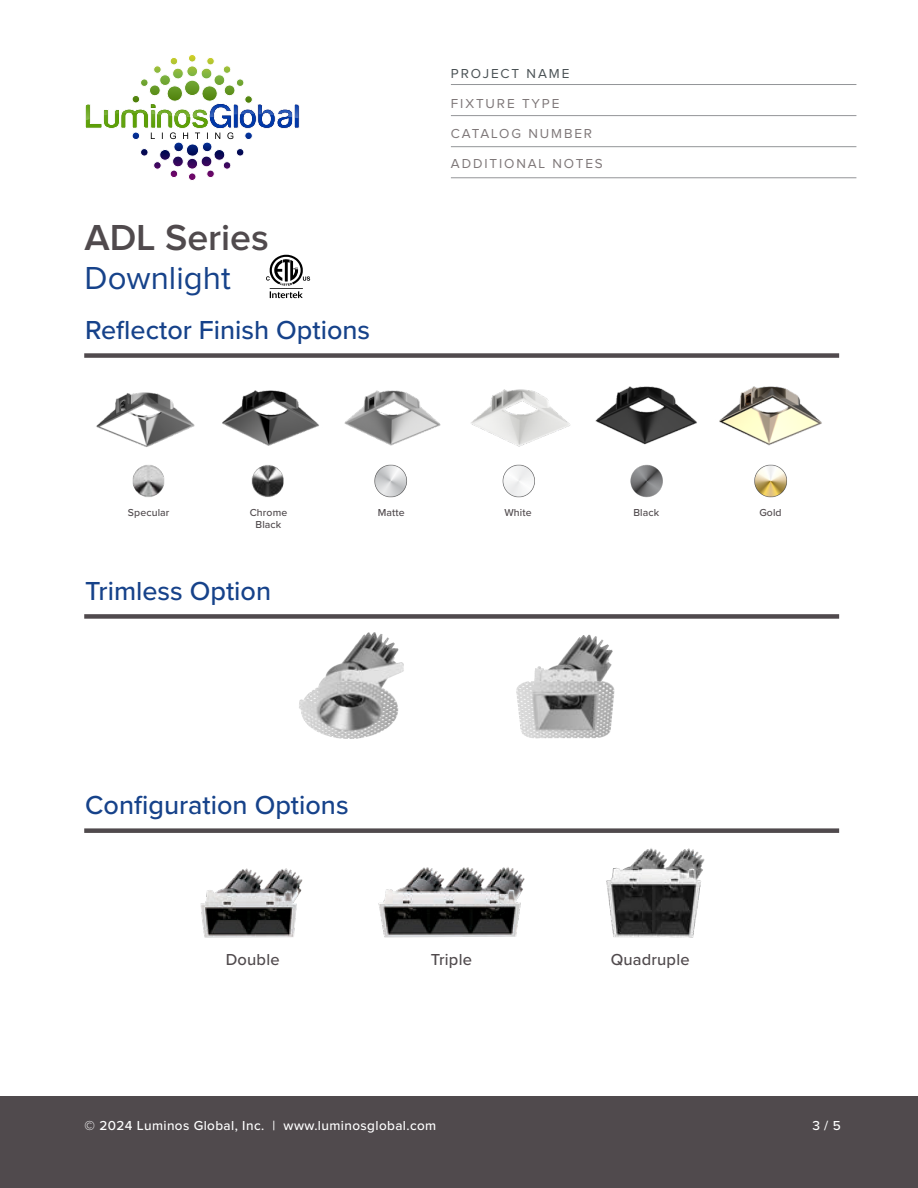
<style>
.page{position:relative;width:918px;height:1188px;background:#fff}
.page>*{position:absolute;margin:0;border:0;box-sizing:border-box;transform-origin:0 0}
.t1{font:600 37.5px "Proxima Nova";color:#504a4d}
.t2{font:33px "Proxima Nova";color:#16428a}
.t3{font:500 27px "Proxima Nova";color:#16428a}
.t4{font:500 16.5px "Proxima Nova";letter-spacing:.01em;color:#504a4d}
.t5{font:500 13.5px "Proxima Nova";letter-spacing:.03em;color:#fff}
.t6{font:13.5px "Proxima Nova";letter-spacing:.14em;color:#7e7778}
.t7{font:13.5px "Proxima Nova";letter-spacing:.14em;color:#495154}
.t8{font:500 10.5px "Proxima Nova";letter-spacing:.01em;color:#504a4d}
</style>
<div class="page">
<div style="left:0;top:1096px;width:918px;height:92px;background:#504a4d"></div>
<div style="left:84px;top:353px;width:755px;height:5px;background:#504a4d"></div>
<div style="left:84px;top:614px;width:755px;height:5px;background:#504a4d"></div>
<div style="left:84px;top:828px;width:755px;height:5px;background:#504a4d"></div>
<svg style="left:85px;top:54px;width:215px;height:127px"></svg>
<img style="left:222px;top:390px;width:97px;height:56px">
<img style="left:719px;top:386px;width:103px;height:60px">
<img style="left:471px;top:389px;width:99px;height:58px">
<img style="left:595px;top:386px;width:102px;height:59px">
<img style="left:344px;top:390px;width:97px;height:56px">
<img style="left:96px;top:392px;width:99px;height:55px">
<img style="left:516px;top:634px;width:99px;height:105px">
<img style="left:299px;top:632px;width:105px;height:107px">
<img style="left:132px;top:465px;width:33px;height:32px">
<img style="left:754px;top:464px;width:33px;height:34px">
<img style="left:630px;top:464px;width:33px;height:34px">
<img style="left:502px;top:464px;width:33px;height:34px">
<img style="left:374px;top:464px;width:33px;height:34px">
<img style="left:251px;top:465px;width:33px;height:32px">
<img style="left:200px;top:868px;width:103px;height:70px">
<img style="left:378px;top:867px;width:147px;height:71px">
<img style="left:606px;top:848px;width:99px;height:90px">
<hr style="left:451px;top:84px;width:405px;height:1px;background:#939598">
<hr style="left:451px;top:115px;width:405px;height:1px;background:#939598">
<hr style="left:451px;top:146px;width:405px;height:1px;background:#939598">
<hr style="left:451px;top:177px;width:405px;height:1px;background:#939598">
<svg style="left:266px;top:255px;width:44px;height:43px"></svg>
<h1 class="t1" style="left:85px;top:221px;width:186px">ADL Series</h1>
<p class="t2" style="left:85px;top:263px;width:148px">Downlight</p>
<p class="t3" style="left:85px;top:310px;width:286px">Reflector Finish Options</p>
<p class="t7" style="left:451px;top:67px;width:120px">PROJECT NAME</p>
<p class="t6" style="left:451px;top:97px;width:110px">FIXTURE TYPE</p>
<p class="t6" style="left:451px;top:127px;width:143px">CATALOG NUMBER</p>
<p class="t6" style="left:451px;top:157px;width:154px">ADDITIONAL NOTES</p>
<p class="t8" style="left:128px;top:505px;width:43px">Specular</p>
<p class="t8" style="left:250px;top:505px;width:39px">Chrome</p>
<p class="t8" style="left:378px;top:505px;width:28px">Matte</p>
<p class="t8" style="left:504px;top:505px;width:29px">White</p>
<p class="t8" style="left:633px;top:505px;width:27px">Black</p>
<p class="t8" style="left:759px;top:505px;width:24px">Gold</p>
<p class="t8" style="left:256px;top:517px;width:27px">Black</p>
<p class="t3" style="left:85px;top:571px;width:187px">Trimless Option</p>
<p class="t3" style="left:85px;top:785px;width:265px">Configuration Options</p>
<p class="t4" style="left:226px;top:947px;width:55px">Double</p>
<p class="t4" style="left:431px;top:947px;width:42px">Triple</p>
<p class="t4" style="left:611px;top:947px;width:80px">Quadruple</p>
<p class="t5" style="left:85px;top:1115px;width:353px">© 2024 Luminos Global, Inc. | www.luminosglobal.com</p>
<p class="t5" style="left:812px;top:1115px;width:30px">3 / 5</p>
</div>
